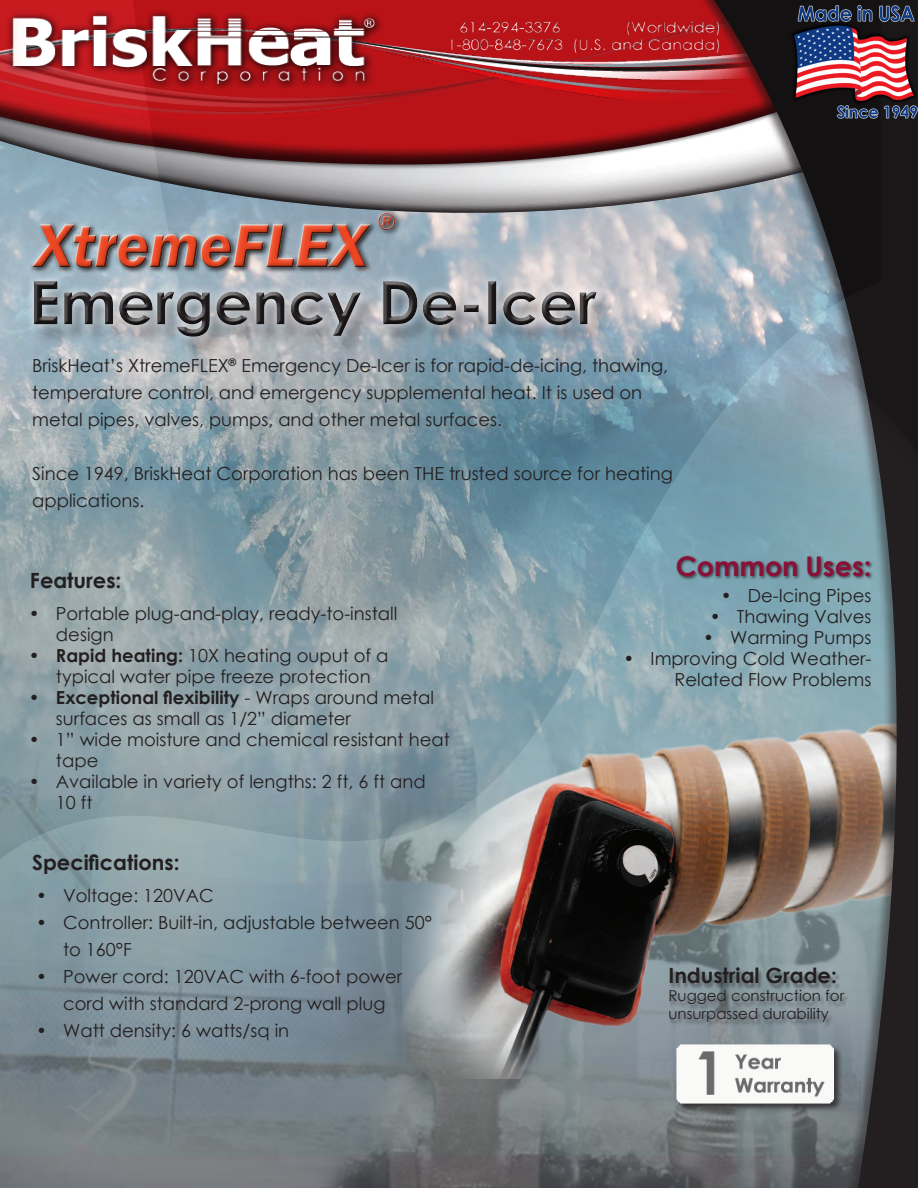
<style>
.page{position:relative;width:918px;height:1188px;background:#fff}
.page>*{position:absolute;margin:0;border:0;box-sizing:border-box;transform-origin:0 0}
.t1{font:700 27px "Century Gothic";color:#8a1037}
.t2{font:700 21px "Century Gothic";color:#231f20}
.t3{font:18px/21px "Century Gothic";color:#231f20}
.t4{font:15px/18px "Century Gothic";color:#231f20}
.s1{font-weight:700}
</style>
<div class="page">
<img style="left:0;top:938px;width:413px;height:250px">
<svg style="left:426px;top:662px;width:492px;height:526px;background:#636567"></svg>
<svg style="left:881px;top:124px;width:37px;height:538px;background:#232223"></svg>
<img style="left:0;top:0;width:881px;height:938px">
<div style="left:28px;top:277px;width:591px;height:86px;background:#231f20;opacity:.33"></div>
<div style="left:24px;top:271px;width:582px;height:75px;background:#fff;opacity:.75"></div>
<div style="left:29px;top:277px;width:572px;height:61px;background:#fff;opacity:.75"></div>
<div style="left:29px;top:279px;width:572px;height:62px;background:#231f20;opacity:.75"></div>
<img style="left:32px;top:205px;width:377px;height:63px">
<div style="left:27px;top:206px;width:372px;height:64px;background:#fff;opacity:.75"></div>
<div style="left:29px;top:209px;width:372px;height:64px;background:#231f20;opacity:.75"></div>
<img style="left:791px;top:0;width:127px;height:124px">
<div style="left:669px;top:969px;width:180px;height:60px;background:#231f20;opacity:.47"></div>
<div style="left:676px;top:554px;width:198px;height:26px;background:#231f20;opacity:.75"></div>
<div style="left:676px;top:1044px;width:167px;height:68px;background:#231f20;opacity:.75"></div>
<img style="left:672px;top:1040px;width:168px;height:69px">
<p class="t3" style="left:32px;top:355px;width:638px">BriskHeat’s XtremeFLEX<sup>®</sup> Emergency De-Icer is for rapid-de-icing, thawing,</p>
<p class="t3" style="left:32px;top:379px;width:612px;line-height:27px">temperature control, and emergency supplemental heat. It is used on metal pipes, valves, pumps, and other metal surfaces.</p>
<p class="t3" style="left:32px;top:463px;width:642px">Since 1949, BriskHeat Corporation has been THE trusted source for heating</p>
<p class="t3" style="left:32px;top:490px;width:114px">applications.</p>
<p class="t2" style="left:30px;top:564px;width:93px">Features:</p>
<p class="t3" style="left:56px;top:603px;width:343px;text-indent:-27px">• Portable plug-and-play, ready-to-install design</p>
<p class="t3" style="left:29px;top:645px;width:361px;text-align:center"><span class="s1">• Rapid heating:</span> 10X heating ouput of a typical water pipe freeze protection</p>
<p class="t3" style="left:56px;top:687px;width:380px;text-indent:-27px"><span class="s1">• Exceptional flexibility</span> - Wraps around metal surfaces as small as 1/2” diameter</p>
<p class="t3" style="left:56px;top:729px;width:395px;text-indent:-27px">• 1” wide moisture and chemical resistant heat tape</p>
<p class="t3" style="left:56px;top:771px;width:371px;text-indent:-27px">• Available in variety of lengths: 2 ft, 6 ft and<br>10 ft</p>
<p class="t2" style="left:32px;top:846px;width:149px">Specifications:</p>
<p class="t3" style="left:36px;top:885px;width:179px">• Voltage: 120VAC</p>
<p class="t3" style="left:63px;top:909px;width:370px;line-height:27px;text-indent:-27px">• Controller: Built-in, adjustable between 50° to 160°F</p>
<p class="t3" style="left:36px;top:963px;width:368px;line-height:27px;text-align:center">• Power cord: 120VAC with 6-foot power cord with standard 2-prong wall plug</p>
<p class="t3" style="left:36px;top:1020px;width:255px">• Watt density: 6 watts/sq in</p>
<p class="t1" style="left:676px;top:546px;width:197px">Common Uses:</p>
<p class="t3" style="left:721px;top:584px;width:152px">• De-Icing Pipes</p>
<p class="t3" style="left:710px;top:605px;width:163px">• Thawing Valves</p>
<p class="t3" style="left:703px;top:626px;width:170px">• Warming Pumps</p>
<p class="t3" style="left:624px;top:647px;width:249px;text-align:right">• Improving Cold Weather-<br>Related Flow Problems</p>
<p class="t2" style="left:668px;top:960px;width:170px">Industrial Grade:</p>
<p class="t4" style="left:668px;top:987px;width:177px">Rugged construction for unsurpassed durability</p>
</div>
